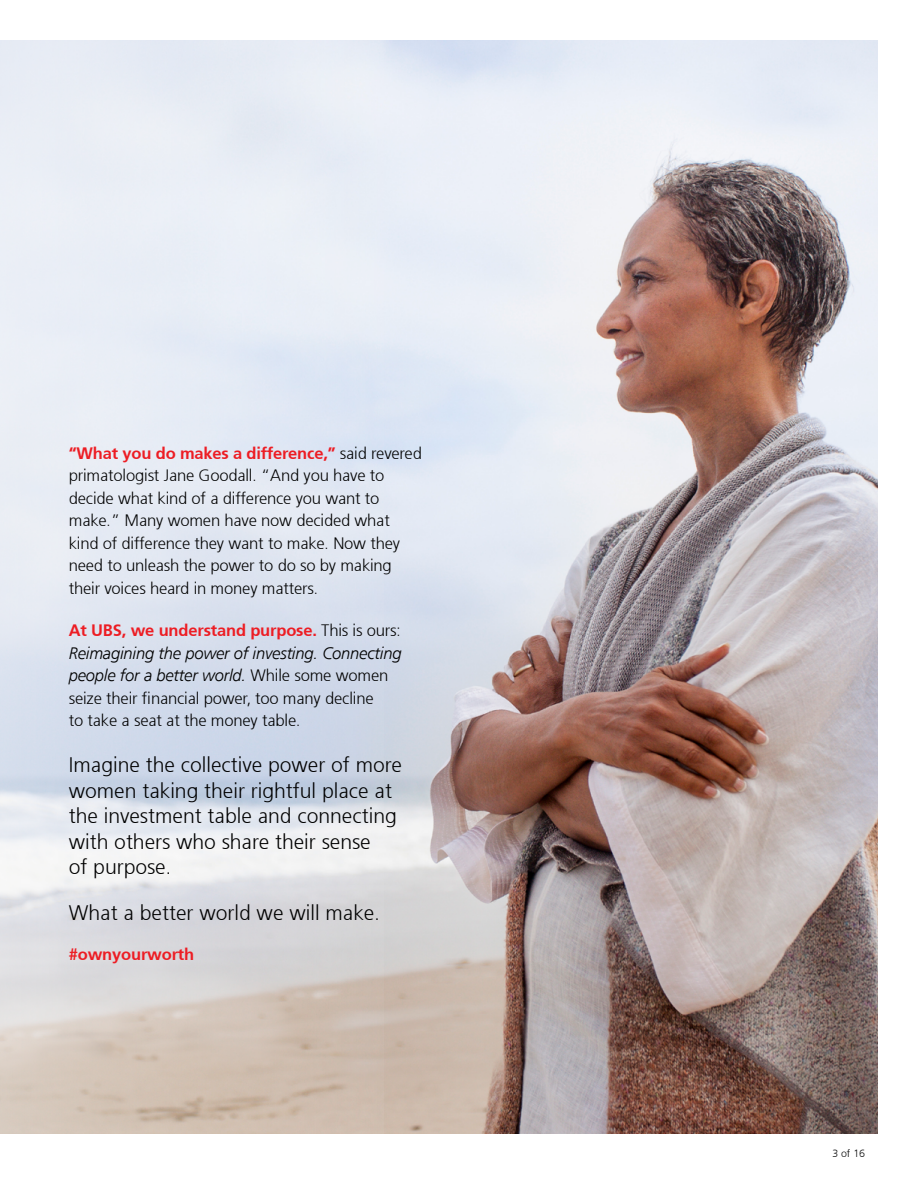
<style>
.page{position:relative;width:918px;height:1188px;background:#fff}
.page>*{position:absolute;margin:0;border:0;box-sizing:border-box;transform-origin:0 0}
.BODY_10_13{font:300 21px/25.5px "Frutiger 45";color:#000}
.BODY_10_13-2{font:300 16.5px/22.5px "Frutiger 45";letter-spacing:-.01em;color:#000}
.BODY_10_13-3{font:300 16.5px "Frutiger 45";letter-spacing:-.01em;color:#ed1d24}
.t1{font:300 10.5px "Frutiger 45";color:#000}
.s1{color:#ed1d24}
.s2{font-style:italic}
</style>
<div class="page">
<img style="left:384px;top:40px;width:494px;height:1094px">
<svg style="left:0;top:40px;width:384px;height:1094px;background:#dee1e7"></svg>
<p class="BODY_10_13-2" style="left:69px;top:441px;width:355px"><span class="s1">“What you do makes a difference,”</span> said revered primatologist Jane Goodall. “And you have to decide what kind of a difference you want to make.” Many women have now decided what kind of difference they want to make. Now they need to unleash the power to do so by making their voices heard in money matters.</p>
<p class="BODY_10_13-2" style="left:69px;top:619px;width:334px"><span class="s1">At UBS, we understand purpose.</span> This is ours:<br><span class="s2">Reimagining the power of investing. Connecting people for a better world.</span> While some women seize their financial power, too many decline<br>to take a seat at the money table.</p>
<p class="BODY_10_13" style="left:69px;top:752px;width:335px">Imagine the collective power of more women taking their rightful place at the investment table and connecting with others who share their sense<br>of purpose.</p>
<p class="BODY_10_13" style="left:69px;top:900px;width:313px">What a better world we will make.</p>
<p class="BODY_10_13-3" style="left:69px;top:944px;width:127px">#ownyourworth</p>
<p class="t1" style="left:832px;top:1147px;width:34px">3 of 16</p>
</div>
